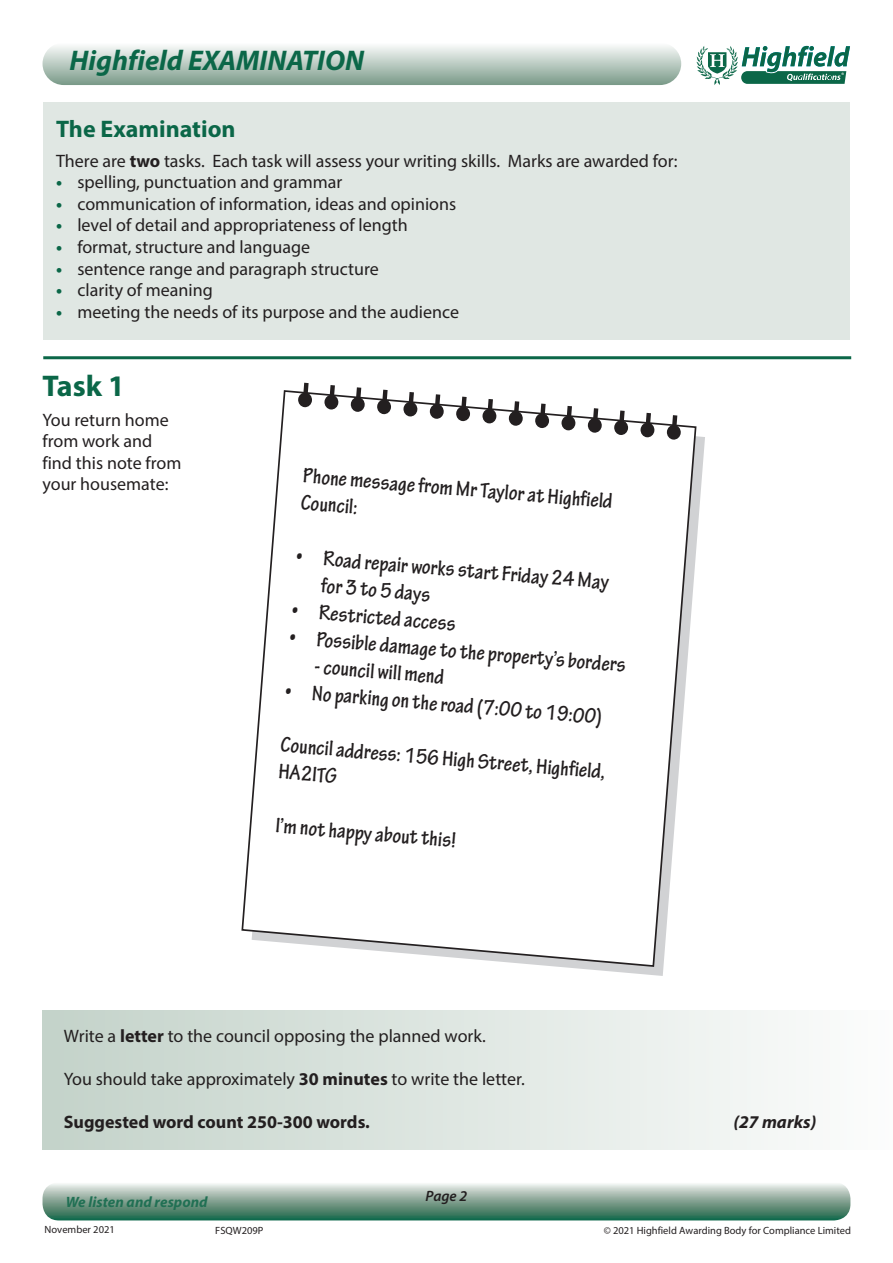
<style>
.page{position:relative;width:893px;height:1263px;background:#fff}
.page>*{position:absolute;margin:0;border:0;box-sizing:border-box;transform-origin:0 0}
.t1{font:700 30px "Myriad Pro";color:#0b6748}
.t2{font:italic 700 28.5px "Myriad Pro";color:#0b6748}
.t3{font:700 24px "Myriad Pro";color:#0b6748}
.t4{font:700 condensed 22.5px/27.6px "Tekton Pro";color:#231f20}
.t5{font:18px/21.6px "Myriad Pro";color:#231f20}
.t6{font:700 18px "Myriad Pro";color:#231f20}
.t7{font:italic 700 18px "Myriad Pro";color:#231f20}
.t8{font:italic 700 15px "Myriad Pro";color:#217054}
.t9{font:italic 600 15px "Myriad Pro";color:#231f20}
.t10{font:10.5px "Myriad Pro";color:#231f20}
.s1{font-weight:700}
.s2{font-weight:700;color:#0b6748}
</style>
<div class="page">
<div style="left:43px;top:1182px;width:807px;height:38px;background:linear-gradient(to bottom,#f5eeed,#1d6447);border-radius:16px"></div>
<div style="left:43px;top:43px;width:638px;height:42px;background:linear-gradient(to bottom,#fcfdfc,#7d9c8b);border-radius:21px"></div>
<svg style="left:696px;top:45px;width:154px;height:40px"></svg>
<div style="left:43px;top:102px;width:807px;height:238px;background:#e0e7e3"></div>
<hr style="left:43px;top:356px;width:808px;height:3px;background:#0b6748">
<div style="left:43px;top:1010px;width:850px;height:140px;background:linear-gradient(to right,#c3d3c9,#fcfdfc)"></div>
<svg style="left:241px;top:389px;width:456px;height:579px"></svg>
<div style="left:298px;top:392px;width:14px;height:15px;background:#231f20;border-radius:50%"></div>
<svg style="left:303px;top:383px;width:6px;height:10px"></svg>
<svg style="left:324px;top:394px;width:15px;height:16px"></svg>
<svg style="left:329px;top:385px;width:6px;height:17px"></svg>
<svg style="left:350px;top:397px;width:15px;height:15px"></svg>
<svg style="left:356px;top:387px;width:5px;height:18px"></svg>
<div style="left:377px;top:399px;width:14px;height:15px;background:#231f20;border-radius:50%"></div>
<svg style="left:382px;top:390px;width:6px;height:10px"></svg>
<svg style="left:403px;top:401px;width:15px;height:16px"></svg>
<svg style="left:408px;top:392px;width:6px;height:17px"></svg>
<div style="left:430px;top:404px;width:14px;height:15px;background:#231f20;border-radius:50%"></div>
<svg style="left:435px;top:394px;width:5px;height:10px"></svg>
<div style="left:456px;top:406px;width:14px;height:15px;background:#231f20;border-radius:50%"></div>
<svg style="left:461px;top:397px;width:6px;height:11px"></svg>
<svg style="left:482px;top:408px;width:15px;height:16px"></svg>
<svg style="left:487px;top:399px;width:6px;height:17px"></svg>
<div style="left:509px;top:411px;width:14px;height:15px;background:#231f20;border-radius:50%"></div>
<svg style="left:514px;top:401px;width:5px;height:10px"></svg>
<div style="left:535px;top:413px;width:14px;height:15px;background:#231f20;border-radius:50%"></div>
<svg style="left:540px;top:404px;width:6px;height:11px"></svg>
<svg style="left:561px;top:415px;width:15px;height:16px"></svg>
<svg style="left:566px;top:406px;width:6px;height:17px"></svg>
<div style="left:588px;top:418px;width:14px;height:15px;background:#231f20;border-radius:50%"></div>
<svg style="left:593px;top:408px;width:5px;height:10px"></svg>
<div style="left:614px;top:420px;width:14px;height:15px;background:#231f20;border-radius:50%"></div>
<svg style="left:619px;top:410px;width:6px;height:12px"></svg>
<svg style="left:640px;top:422px;width:15px;height:16px"></svg>
<svg style="left:645px;top:413px;width:6px;height:17px"></svg>
<div style="left:667px;top:425px;width:14px;height:15px;background:#231f20;border-radius:50%"></div>
<svg style="left:672px;top:415px;width:5px;height:10px"></svg>
<h2 class="t2" style="left:70px;top:42px;width:296px">Highfield EXAMINATION</h2>
<h3 class="t3" style="left:56px;top:114px;width:181px">The Examination</h3>
<p class="t5" style="left:56px;top:149px;width:623px">There are <span class="s1">two</span> tasks. Each task will assess your writing skills. Marks are awarded for:</p>
<p class="t5" style="left:56px;top:171px;width:288px"><span class="s2">•</span> spelling, punctuation and grammar</p>
<p class="t5" style="left:56px;top:193px;width:402px"><span class="s2">•</span> communication of information, ideas and opinions</p>
<p class="t5" style="left:56px;top:214px;width:353px"><span class="s2">•</span> level of detail and appropriateness of length</p>
<p class="t5" style="left:56px;top:236px;width:256px"><span class="s2">•</span> format, structure and language</p>
<p class="t5" style="left:56px;top:257px;width:324px"><span class="s2">•</span> sentence range and paragraph structure</p>
<p class="t5" style="left:56px;top:279px;width:158px"><span class="s2">•</span> clarity of meaning</p>
<p class="t5" style="left:56px;top:301px;width:404px"><span class="s2">•</span> meeting the needs of its purpose and the audience</p>
<h1 class="t1" style="left:43px;top:366px;width:84px">Task 1</h1>
<p class="t5" style="left:43px;top:408px;width:140px">You return home from work and find this note from your housemate:</p>
<p class="t4" style="left:304px;top:461px;width:312px;rotate:5deg">Phone message from Mr Taylor at Highfield<br>Council:</p>
<p class="t4" style="left:325px;top:544px;width:288px;text-indent:-27px;rotate:5deg">• Road repair works start Friday 24 May for 3 to 5 days</p>
<p class="t4" style="left:293px;top:596px;width:166px;rotate:5deg">• Restricted access</p>
<p class="t4" style="left:291px;top:623px;width:339px;rotate:5deg">• Possible damage to the property’s borders</p>
<p class="t4" style="left:316px;top:652px;width:132px;rotate:5deg">- council will mend</p>
<p class="t4" style="left:287px;top:676px;width:319px;rotate:5deg">• No parking on the road (7:00 to 19:00)</p>
<p class="t4" style="left:282px;top:730px;width:327px;rotate:5deg">Council address: 156 High Street, Highfield,<br>HA2ITG</p>
<p class="t4" style="left:277px;top:811px;width:182px;rotate:5deg">I’m not happy about this!</p>
<p class="t5" style="left:64px;top:1025px;width:424px">Write a <span class="s1">letter</span> to the council opposing the planned work.</p>
<p class="t5" style="left:64px;top:1068px;width:462px">You should take approximately <span class="s1">30 minutes</span> to write the letter.</p>
<p class="t6" style="left:64px;top:1110px;width:308px">Suggested word count 250-300 words.</p>
<p class="t7" style="left:734px;top:1110px;width:84px">(27 marks)</p>
<p class="t9" style="left:426px;top:1186px;width:43px">Page 2</p>
<p class="t8" style="left:66px;top:1192px;width:143px">We listen and respond</p>
<p class="t10" style="left:45px;top:1223px;width:72px">November 2021</p>
<p class="t10" style="left:215px;top:1224px;width:50px">FSQW209P</p>
<p class="t10" style="left:604px;top:1224px;width:249px">© 2021 Highfield Awarding Body for Compliance Limited</p>
</div>
